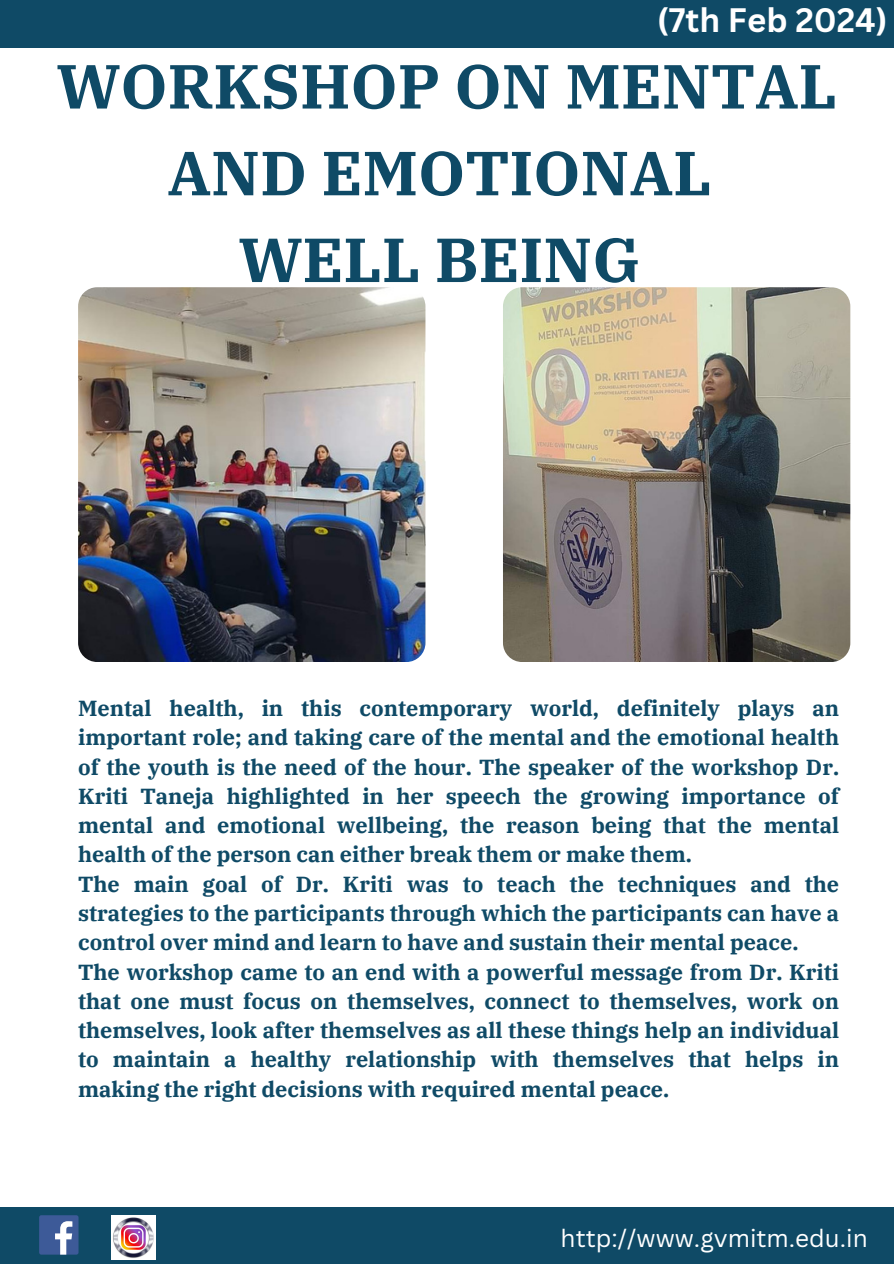
<style>
.page{position:relative;width:894px;height:1264px;background:#fff}
.page>*{position:absolute;margin:0;border:0;box-sizing:border-box;transform-origin:0 0}
.t1{font:700 62.1px/86.7px "IBM Plex Serif";color:#0f4a66;text-align:center}
.t2{font:700 33px "Canva Sans";color:#fff}
.t3{font:24.3px "Canva Sans";color:#fff}
.t4{font:700 21.75px/29.2px "IBM Plex Serif";color:#0f4a66}
</style>
<div class="page">
<div style="left:0;top:0;width:893px;height:1263px;background:#0f4a66"></div>
<div style="left:0;top:48px;width:893px;height:1165px;background:#fff"></div>
<img style="left:78px;top:287px;width:347px;height:374px;border-radius:19px">
<img style="left:503px;top:287px;width:347px;height:374px;border-radius:19px">
<div style="left:0;top:1207px;width:893px;height:56px;background:#0f4a66"></div>
<div style="left:39px;top:1215px;width:39px;height:39px;background:#3d5a98;border-radius:2px"></div>
<svg style="left:55px;top:1221px;width:17px;height:33px"></svg>
<img style="left:112px;top:1215px;width:44px;height:44px">
<h2 class="t2" style="left:657px;top:-4px;width:232px">(7th Feb 2024)</h2>
<h1 class="t1" style="left:57px;top:42px;width:781px">WORKSHOP ON MENTAL<br>AND EMOTIONAL<br>WELL BEING</h1>
<p class="t4" style="left:78px;top:693px;width:762px">Mental health, in this contemporary world, definitely plays an important role; and taking care of the mental and the emotional health of the youth is the need of the hour. The speaker of the workshop Dr.<br>Kriti Taneja highlighted in her speech the growing importance of mental and emotional wellbeing, the reason being that the mental health of the person can either break them or make them.<br>The main goal of Dr. Kriti was to teach the techniques and the strategies to the participants through which the participants can have a control over mind and learn to have and sustain their mental peace.<br>The workshop came to an end with a powerful message from Dr. Kriti that one must focus on themselves, connect to themselves, work on themselves, look after themselves as all these things help an individual to maintain a healthy relationship with themselves that helps in making the right decisions with required mental peace.</p>
<p class="t3" style="left:560px;top:1221px;width:308px">http://www.gvmitm.edu.in</p>
</div>
